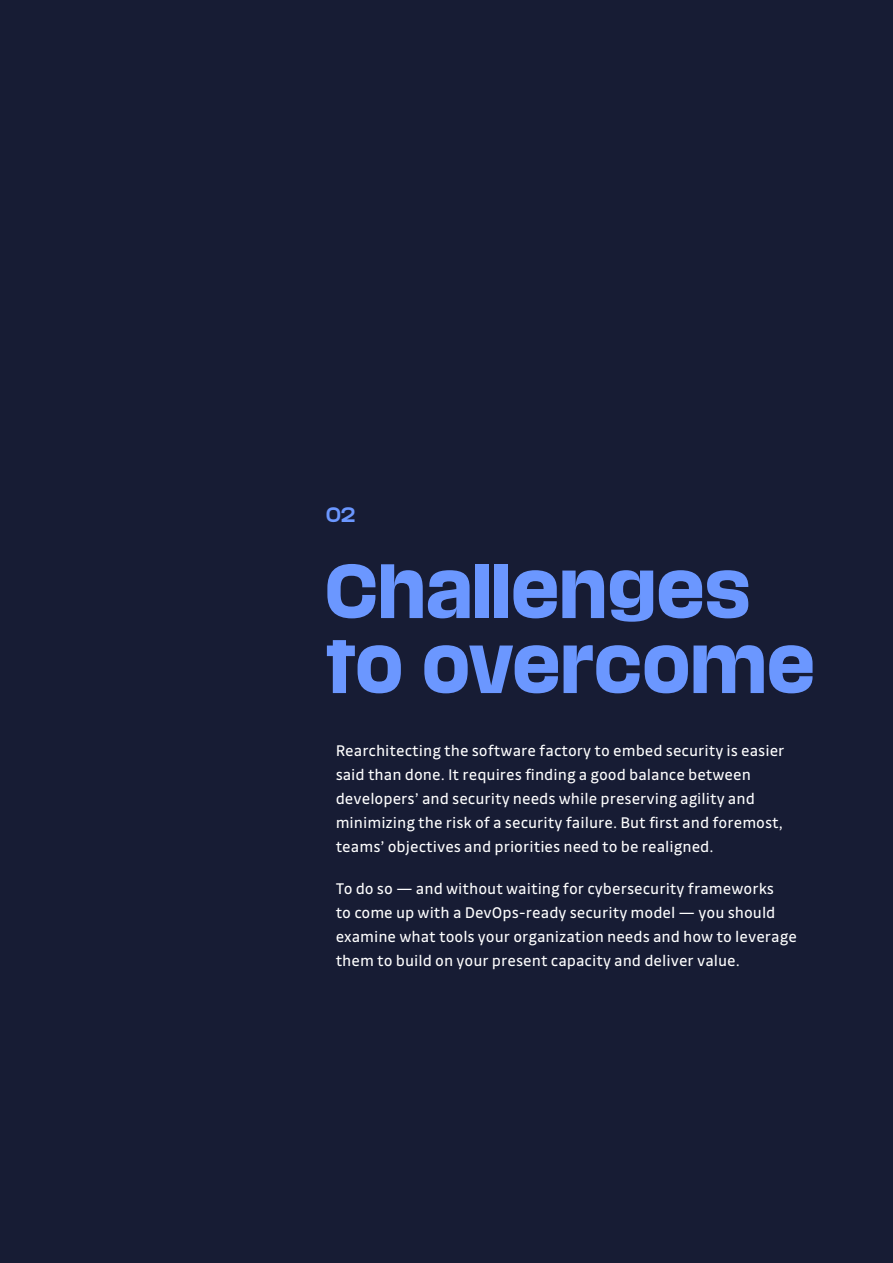
<style>
.page{position:relative;width:893px;height:1263px;background:#171c34}
.page>*{position:absolute;margin:0;border:0;box-sizing:border-box;transform-origin:0 0}
.t1{font:700 66px/75px "Media Sans";letter-spacing:.05em;color:#6b97ff}
.t2{font:18px "Media Sans";color:#6b97ff}
.t3{font:16.5px/24px "Drive";color:#fff}
</style>
<div class="page">
<p class="t2" style="left:326px;top:504px;width:30px">02</p>
<h1 class="t1" style="left:326px;top:551px;width:489px">Challenges to overcome</h1>
<p class="t3" style="left:336px;top:738px;width:450px">Rearchitecting the software factory to embed security is easier said than done. It requires finding a good balance between developers’ and security needs while preserving agility and minimizing the risk of a security failure. But first and foremost, teams’ objectives and priorities need to be realigned.</p>
<p class="t3" style="left:336px;top:876px;width:463px">To do so — and without waiting for cybersecurity frameworks<br>to come up with a DevOps-ready security model — you should examine what tools your organization needs and how to leverage them to build on your present capacity and deliver value.</p>
</div>
